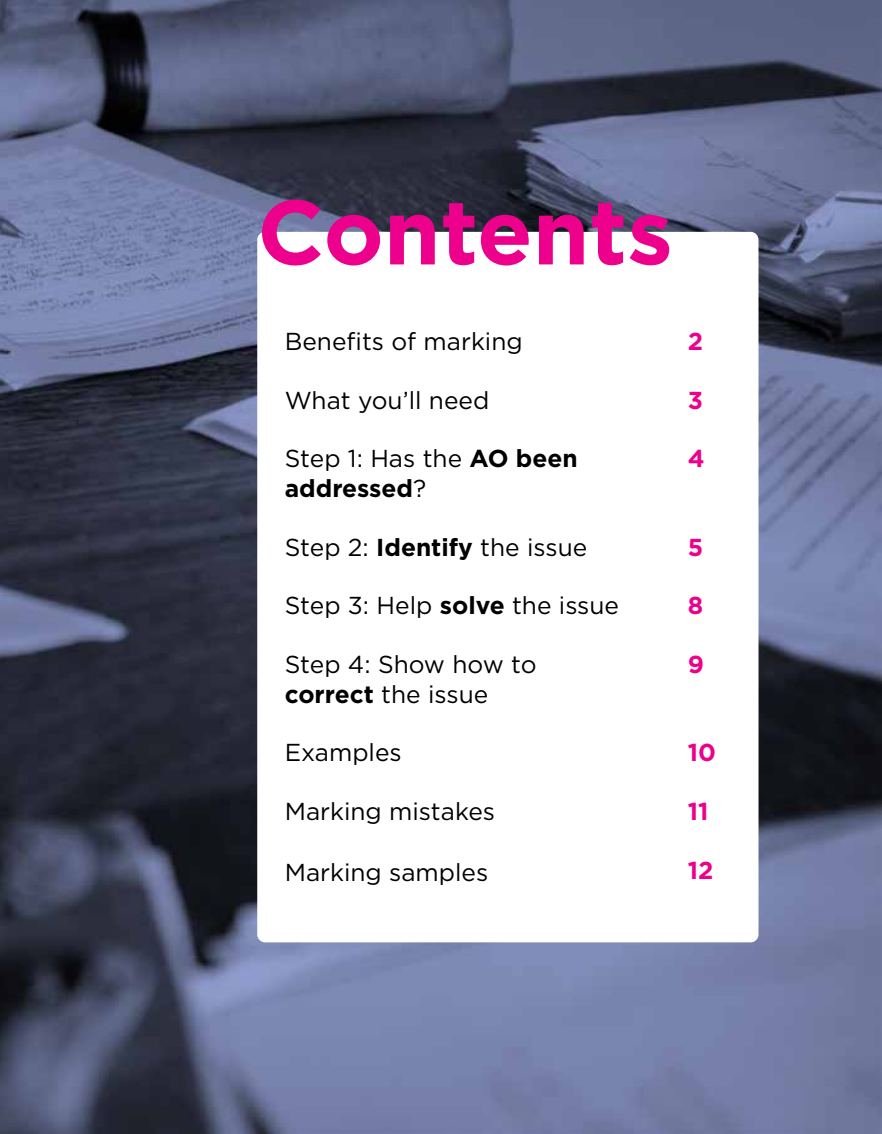
<style>
.page{position:relative;width:882px;height:1134px;background:#fff}
.page>*{position:absolute;margin:0;border:0;box-sizing:border-box;transform-origin:0 0}
.t1{font:700 91px "Gotham";color:#ec008c}
.t2{font:24.5px/29.4px "Gotham";color:#000}
.t3{font:700 24.5px/29.4px "Gotham";color:#000}
.t4{font:700 24.5px "Gotham";color:#ec008c}
.s1{font-weight:400}
.s2{font-weight:700}
</style>
<div class="page">
<img style="left:0;top:0;width:882px;height:1134px">
<div style="left:257px;top:232px;width:502px;height:710px;background:#fff;border-radius:8px"></div>
<h1 class="t1" style="left:257px;top:172px;width:417px">Contents</h1>
<p class="t2" style="left:285px;top:326px;width:240px">Benefits of marking</p>
<p class="t2" style="left:285px;top:385px;width:206px">What you’ll need</p>
<p class="t3" style="left:285px;top:444px;width:295px"><span class="s1">Step 1: Has the</span> AO been addressed<span class="s1">?</span></p>
<p class="t2" style="left:285px;top:532px;width:304px">Step 2: <span class="s2">Identify</span> the issue</p>
<p class="t2" style="left:285px;top:590px;width:336px">Step 3: Help <span class="s2">solve</span> the issue</p>
<p class="t2" style="left:285px;top:649px;width:253px">Step 4: Show how to <span class="s2">correct</span> the issue</p>
<p class="t2" style="left:285px;top:737px;width:119px">Examples</p>
<p class="t2" style="left:285px;top:796px;width:212px">Marking mistakes</p>
<p class="t2" style="left:285px;top:857px;width:205px">Marking samples</p>
<p class="t4" style="left:688px;top:325px;width:17px">2</p>
<p class="t4" style="left:688px;top:384px;width:17px">3</p>
<p class="t4" style="left:688px;top:442px;width:18px">4</p>
<p class="t4" style="left:688px;top:531px;width:17px">5</p>
<p class="t4" style="left:688px;top:589px;width:17px">8</p>
<p class="t4" style="left:688px;top:648px;width:18px">9</p>
<p class="t4" style="left:688px;top:736px;width:30px">10</p>
<p class="t4" style="left:688px;top:795px;width:22px">11</p>
<p class="t4" style="left:688px;top:854px;width:27px">12</p>
</div>
